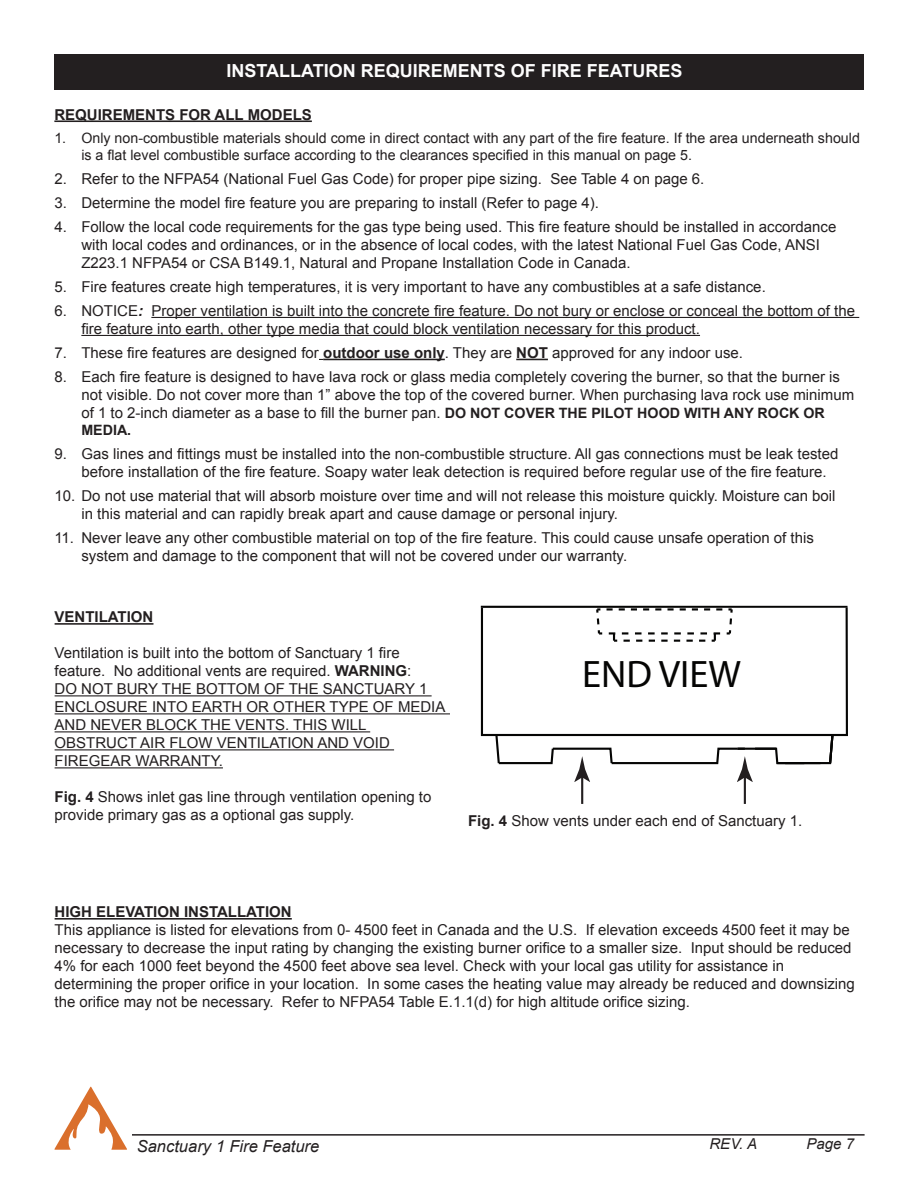
<style>
.page{position:relative;width:918px;height:1188px;background:#fff}
.page>*{position:absolute;margin:0;border:0;box-sizing:border-box;transform-origin:0 0}
.t1{font:38.4px "Myriad Pro";color:#050504}
.t2{font:25.65px "Myriad Pro";color:#231f20}
.t3{font:700 18px "Arial";color:#fdfdfd}
.t4{font:italic 16.5px "Arial";color:#231f20}
.t5{font:15px/18px "Arial";color:#231f20}
.t6{font:700 15px "Arial";color:#231f20}
.t7{font:italic 15px "Arial";color:#231f20}
.t8{font:14.25px/17.1px "Arial";color:#231f20}
.t9{font:700 14.25px "Arial";color:#231f20}
.s1{font-weight:700;font-style:italic}
.s2{font-weight:700}
.s3{font-weight:700;font-size:14.25px}
</style>
<div class="page">
<hr style="left:132px;top:1134px;width:733px;height:2px;background:#231f20">
<svg style="left:54px;top:1087px;width:73px;height:63px"></svg>
<hr style="left:54px;top:120px;width:258px;height:2px;background:#231f20">
<hr style="left:151px;top:317px;width:708px;height:1px;background:#231f20">
<hr style="left:81px;top:335px;width:619px;height:1px;background:#231f20">
<hr style="left:323px;top:359px;width:122px;height:1px;background:#231f20">
<hr style="left:516px;top:359px;width:32px;height:1px;background:#231f20">
<div style="left:55px;top:55px;width:808px;height:34px;background:#231f20"></div>
<div style="left:54px;top:54px;width:810px;height:36px;border:2px solid #231f20"></div>
<hr style="left:55px;top:918px;width:237px;height:2px;background:#231f20">
<hr style="left:55px;top:623px;width:98px;height:2px;background:#231f20">
<hr style="left:55px;top:695px;width:377px;height:1px;background:#231f20">
<hr style="left:55px;top:713px;width:395px;height:1px;background:#231f20">
<hr style="left:55px;top:731px;width:315px;height:1px;background:#231f20">
<hr style="left:55px;top:749px;width:339px;height:1px;background:#231f20">
<hr style="left:55px;top:767px;width:168px;height:1px;background:#231f20">
<hr style="left:481px;top:606px;width:367px;height:2px;background:#050504">
<div style="left:481px;top:607px;width:367px;height:129px;background:#fff;border:2px solid #050504"></div>
<svg style="left:481px;top:607px;width:367px;height:35px"></svg>
<hr style="left:581px;top:774px;width:2px;height:30px;background:#231f20">
<hr style="left:744px;top:774px;width:2px;height:30px;background:#231f20">
<svg style="left:494px;top:733px;width:341px;height:49px"></svg>
<p class="t3" style="left:226px;top:59px;width:457px">INSTALLATION REQUIREMENTS OF FIRE FEATURES</p>
<p class="t6" style="left:54px;top:105px;width:259px">REQUIREMENTS FOR ALL MODELS</p>
<p class="t8" style="left:81px;top:129px;width:780px;text-indent:-27px">1. Only non-combustible materials should come in direct contact with any part of the fire feature. If the area underneath should is a flat level combustible surface according to the clearances specified in this manual on page 5.</p>
<p class="t5" style="left:54px;top:170px;width:652px">2. Refer to the NFPA54 (National Fuel Gas Code) for proper pipe sizing. See Table 4 on page 6.</p>
<p class="t5" style="left:54px;top:194px;width:546px">3. Determine the model fire feature you are preparing to install (Refer to page 4).</p>
<p class="t5" style="left:81px;top:218px;width:757px;text-indent:-27px">4. Follow the local code requirements for the gas type being used. This fire feature should be installed in accordance with local codes and ordinances, or in the absence of local codes, with the latest National Fuel Gas Code, ANSI<br>Z223.1 NFPA54 or CSA B149.1, Natural and Propane Installation Code in Canada.</p>
<p class="t5" style="left:54px;top:278px;width:713px">5. Fire features create high temperatures, it is very important to have any combustibles at a safe distance.</p>
<p class="t5" style="left:81px;top:302px;width:775px;text-indent:-27px">6. NOTICE<span class="s1">:</span> Proper ventilation is built into the concrete fire feature. Do not bury or enclose or conceal the bottom of the fire feature into earth, other type media that could block ventilation necessary for this product.</p>
<p class="t5" style="left:54px;top:344px;width:690px">7. These fire features are designed for <span class="s2">outdoor use only</span>. They are <span class="s2">NOT</span> approved for any indoor use.</p>
<p class="t5" style="left:81px;top:368px;width:774px;text-indent:-27px">8. Each fire feature is designed to have lava rock or glass media completely covering the burner, so that the burner is not visible. Do not cover more than 1” above the top of the covered burner. When purchasing lava rock use minimum of 1 to 2-inch diameter as a base to fill the burner pan. <span class="s3">DO NOT COVER THE PILOT HOOD WITH ANY ROCK OR</span></p>
<p class="t9" style="left:81px;top:421px;width:51px">MEDIA.</p>
<p class="t5" style="left:81px;top:445px;width:759px;text-indent:-27px">9. Gas lines and fittings must be installed into the non-combustible structure. All gas connections must be leak tested before installation of the fire feature. Soapy water leak detection is required before regular use of the fire feature.</p>
<p class="t5" style="left:81px;top:487px;width:756px;text-indent:-27px">10. Do not use material that will absorb moisture over time and will not release this moisture quickly. Moisture can boil in this material and can rapidly break apart and cause damage or personal injury.</p>
<p class="t5" style="left:81px;top:529px;width:734px;text-indent:-27px">11. Never leave any other combustible material on top of the fire feature. This could cause unsafe operation of this system and damage to the component that will not be covered under our warranty.</p>
<p class="t6" style="left:55px;top:607px;width:100px">VENTILATION</p>
<p class="t5" style="left:55px;top:644px;width:392px">Ventilation is built into the bottom of Sanctuary 1 fire feature. No additional vents are required. <span class="s2">WARNING</span>:<br>DO NOT BURY THE BOTTOM OF THE SANCTUARY 1<br>ENCLOSURE INTO EARTH OR OTHER TYPE OF MEDIA AND NEVER BLOCK THE VENTS. THIS WILL</p>
<p class="t5" style="left:55px;top:734px;width:337px">OBSTRUCT AIR FLOW VENTILATION AND VOID</p>
<p class="t5" style="left:55px;top:752px;width:170px">FIREGEAR WARRANTY.</p>
<p class="t5" style="left:55px;top:788px;width:378px"><span class="s2">Fig. 4</span> Shows inlet gas line through ventilation opening to</p>
<p class="t5" style="left:55px;top:806px;width:301px">provide primary gas as a optional gas supply.</p>
<p class="t5" style="left:468px;top:812px;width:336px"><span class="s2">Fig. 4</span> Show vents under each end of Sanctuary 1.</p>
<p class="t1" style="left:582px;top:651px;width:160px">END VIEW</p>
<p class="t2" style="left:536px;top:805px;width:264px">Vents ( two on each end)</p>
<p class="t6" style="left:55px;top:902px;width:239px">HIGH ELEVATION INSTALLATION</p>
<p class="t5" style="left:55px;top:921px;width:799px;text-align:justify">This appliance is listed for elevations from 0- 4500 feet in Canada and the U.S. If elevation exceeds 4500 feet it may be necessary to decrease the input rating by changing the existing burner orifice to a smaller size. Input should be reduced 4% for each 1000 feet beyond the 4500 feet above sea level. Check with your local gas utility for assistance in</p>
<p class="t5" style="left:55px;top:975px;width:802px">determining the proper orifice in your location. In some cases the heating value may already be reduced and downsizing the orifice may not be necessary. Refer to NFPA54 Table E.1.1(d) for high altitude orifice sizing.</p>
<p class="t4" style="left:137px;top:1135px;width:184px">Sanctuary 1 Fire Feature</p>
<p class="t7" style="left:710px;top:1134px;width:49px">REV. A</p>
<p class="t7" style="left:806px;top:1134px;width:49px">Page 7</p>
</div>
